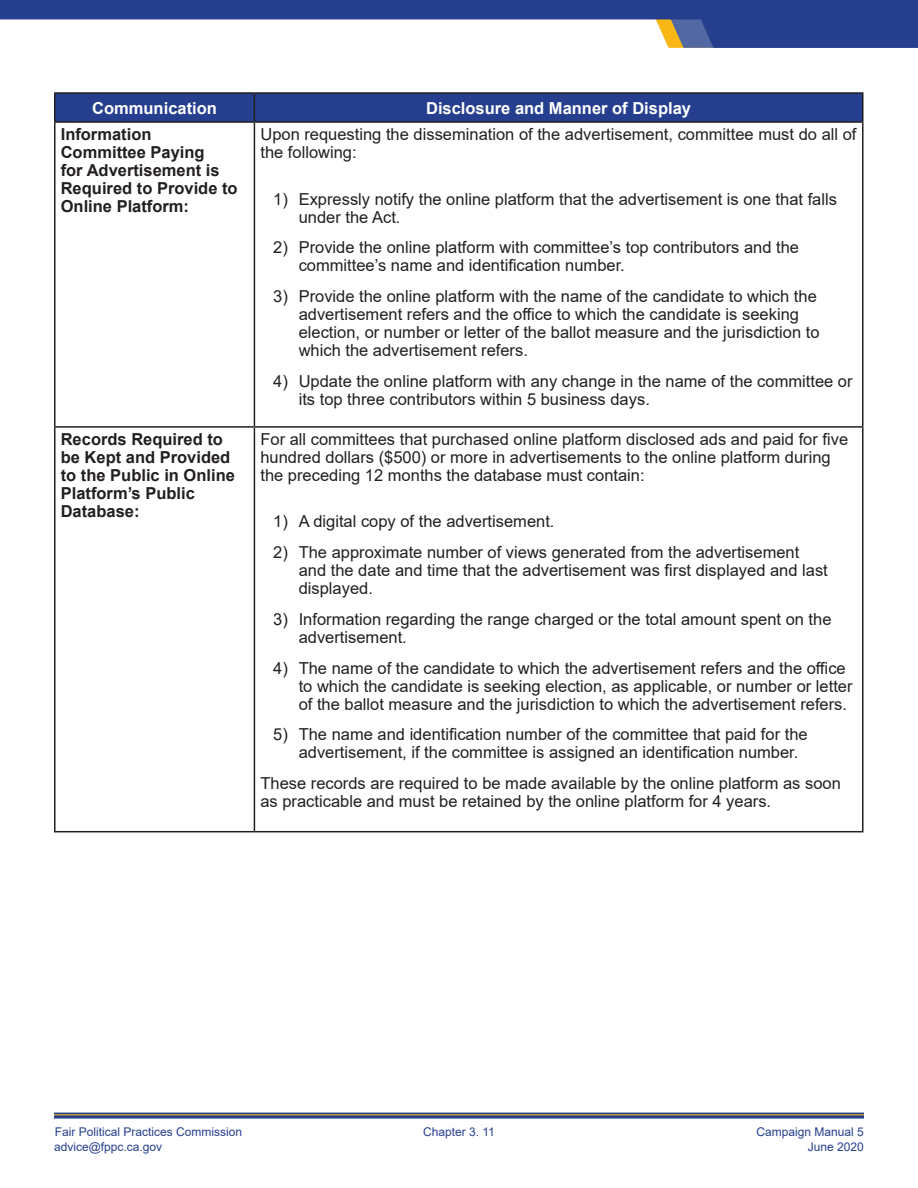
<style>
.page{position:relative;width:918px;height:1188px;background:#fff}
.page>*{position:absolute;margin:0;border:0;box-sizing:border-box;transform-origin:0 0}
.Table_Bullet_NUMB{font:16.5px/18px "Arial";color:#231f20}
.Table_Cell{font:16.5px/18px "Arial";color:#231f20}
.Example___Quick_Tip{font:700 16.5px/18px "Arial";color:#231f20}
.Table_Title{font:700 16.5px "Arial";color:#fff}
.t1{font:12px/15px "Arial";color:#253f8e}
</style>
<div class="page">
<svg style="left:54px;top:1113px;width:810px;height:6px;background:#47588e"></svg>
<hr style="left:54px;top:1114px;width:810px;height:1px;background:#f9b716">
<svg style="left:0;top:0;width:918px;height:48px;fill:#253f8e"></svg>
<hr style="left:54px;top:92px;width:200px;height:2px;background:#231f20">
<hr style="left:54px;top:94px;width:2px;height:27px;background:#231f20">
<hr style="left:254px;top:92px;width:610px;height:2px;background:#231f20">
<div style="left:55px;top:93px;width:808px;height:28px;background:#253f8e"></div>
<hr style="left:862px;top:94px;width:2px;height:27px;background:#231f20">
<hr style="left:54px;top:121px;width:200px;height:2px;background:#231f20">
<hr style="left:54px;top:123px;width:2px;height:303px;background:#231f20">
<hr style="left:254px;top:121px;width:610px;height:2px;background:#231f20">
<hr style="left:254px;top:123px;width:1px;height:303px;background:#231f20">
<hr style="left:862px;top:123px;width:2px;height:303px;background:#231f20">
<hr style="left:54px;top:426px;width:200px;height:2px;background:#231f20">
<hr style="left:54px;top:428px;width:2px;height:403px;background:#231f20">
<hr style="left:254px;top:426px;width:610px;height:2px;background:#231f20">
<hr style="left:254px;top:428px;width:1px;height:403px;background:#231f20">
<hr style="left:862px;top:428px;width:2px;height:403px;background:#231f20">
<hr style="left:54px;top:831px;width:200px;height:1px;background:#231f20">
<hr style="left:254px;top:831px;width:610px;height:1px;background:#231f20">
<p class="Table_Title" style="left:92px;top:96px;width:126px">Communication</p>
<p class="Table_Title" style="left:426px;top:96px;width:266px">Disclosure and Manner of Display</p>
<p class="Example___Quick_Tip" style="left:61px;top:125px;width:178px">Information<br>Committee Paying<br>for Advertisement is<br>Required to Provide to<br>Online Platform:</p>
<p class="Table_Cell" style="left:260px;top:125px;width:598px">Upon requesting the dissemination of the advertisement, committee must do all of the following:</p>
<p class="Table_Bullet_NUMB" style="left:299px;top:190px;width:540px;text-indent:-26px">1) Expressly notify the online platform that the advertisement is one that falls under the Act.</p>
<p class="Table_Bullet_NUMB" style="left:299px;top:238px;width:502px;text-indent:-26px">2) Provide the online platform with committee’s top contributors and the committee’s name and identification number.</p>
<p class="Table_Bullet_NUMB" style="left:299px;top:287px;width:522px;text-indent:-26px">3) Provide the online platform with the name of the candidate to which the advertisement refers and the office to which the candidate is seeking election, or number or letter of the ballot measure and the jurisdiction to which the advertisement refers.</p>
<p class="Table_Bullet_NUMB" style="left:299px;top:372px;width:555px;text-indent:-26px">4) Update the online platform with any change in the name of the committee or its top three contributors within 5 business days.</p>
<p class="Example___Quick_Tip" style="left:61px;top:430px;width:176px">Records Required to be Kept and Provided to the Public in Online<br>Platform’s Public<br>Database:</p>
<p class="Table_Cell" style="left:260px;top:430px;width:589px">For all committees that purchased online platform disclosed ads and paid for five hundred dollars ($500) or more in advertisements to the online platform during the preceding 12 months the database must contain:</p>
<p class="Table_Bullet_NUMB" style="left:273px;top:513px;width:283px">1) A digital copy of the advertisement.</p>
<p class="Table_Bullet_NUMB" style="left:299px;top:543px;width:531px;text-indent:-26px">2) The approximate number of views generated from the advertisement and the date and time that the advertisement was first displayed and last displayed.</p>
<p class="Table_Bullet_NUMB" style="left:299px;top:610px;width:534px;text-indent:-26px">3) Information regarding the range charged or the total amount spent on the advertisement.</p>
<p class="Table_Bullet_NUMB" style="left:299px;top:659px;width:555px;text-indent:-26px">4) The name of the candidate to which the advertisement refers and the office to which the candidate is seeking election, as applicable, or number or letter of the ballot measure and the jurisdiction to which the advertisement refers.</p>
<p class="Table_Bullet_NUMB" style="left:299px;top:726px;width:511px;text-indent:-26px">5) The name and identification number of the committee that paid for the advertisement, if the committee is assigned an identification number.</p>
<p class="Table_Cell" style="left:260px;top:774px;width:582px">These records are required to be made available by the online platform as soon as practicable and must be retained by the online platform for 4 years.</p>
<p class="t1" style="left:54px;top:1124px;width:190px">Fair Political Practices Commission advice@fppc.ca.gov</p>
<p class="t1" style="left:423px;top:1124px;width:73px">Chapter 3. 11</p>
<p class="t1" style="left:757px;top:1124px;width:109px;text-align:right">Campaign Manual 5<br>June 2020</p>
</div>
